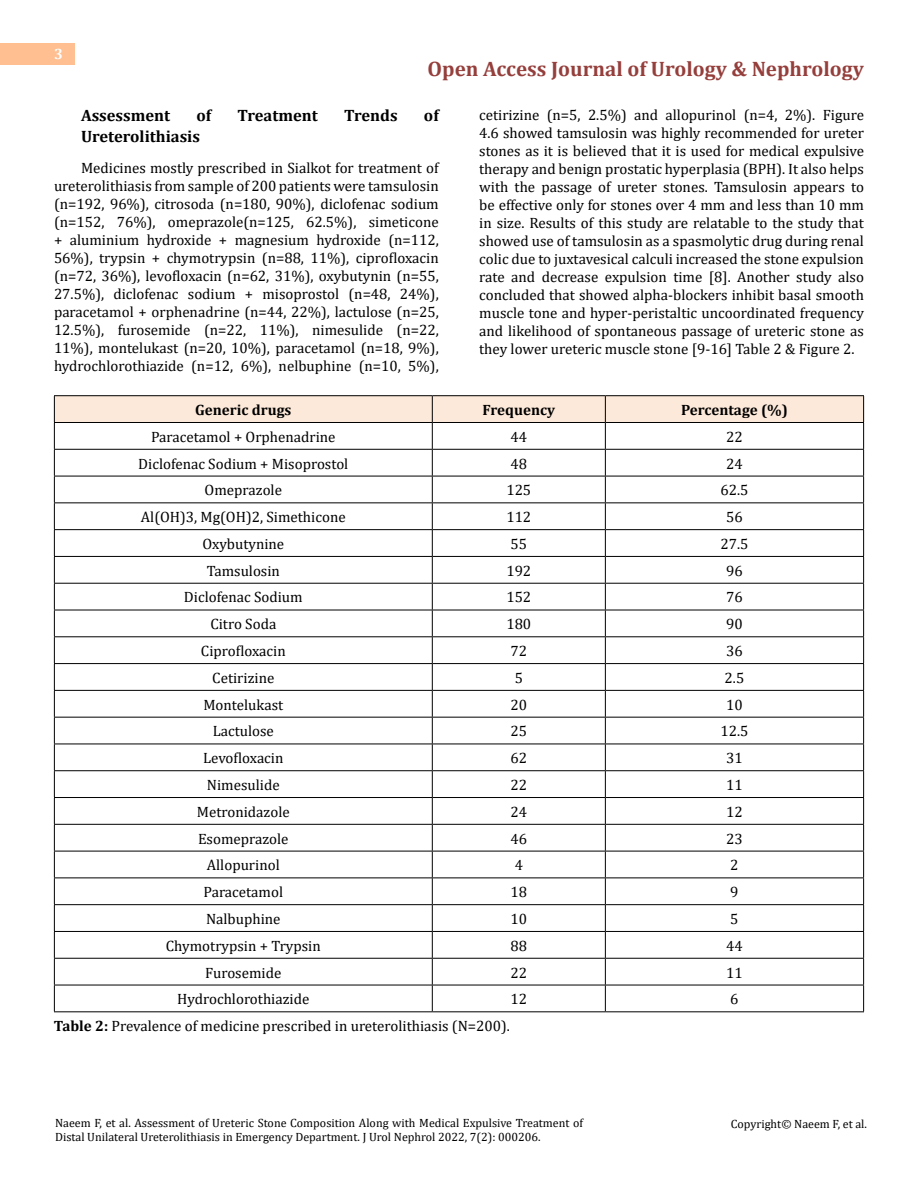
<style>
.page{position:relative;width:918px;height:1188px;background:#fff}
.page>*{position:absolute;margin:0;border:0;box-sizing:border-box;transform-origin:0 0}
.t1{font:700 21px "Cambria";color:#953f3c}
.t2{font:700 16.5px "Cambria";color:#000}
.t3{font:15px/18px "Cambria";color:#000;text-align:justify}
.t4{font:700 15px "Cambria";color:#000}
.t5{font:700 15px "Cambria";color:#fff}
.t6{font:12px/14.4px "Cambria";color:#000}
.s1{font-weight:700}
</style>
<div class="page">
<div style="left:0;top:43px;width:75px;height:21px;background:#ffbf91"></div>
<hr style="left:54px;top:395px;width:378px;height:1px;background:#000">
<hr style="left:432px;top:395px;width:173px;height:1px;background:#000">
<hr style="left:605px;top:395px;width:259px;height:1px;background:#000">
<hr style="left:54px;top:1011px;width:378px;height:1px;background:#000">
<hr style="left:432px;top:1011px;width:173px;height:1px;background:#000">
<hr style="left:605px;top:1011px;width:259px;height:1px;background:#000">
<svg style="left:54px;top:396px;width:810px;height:615px"></svg>
<p class="t5" style="left:54px;top:44px;width:10px">3</p>
<h1 class="t1" style="left:428px;top:54px;width:438px">Open Access Journal of Urology &amp; Nephrology</h1>
<p class="t2" style="left:81px;top:104px;width:91px">Assessment</p>
<p class="t2" style="left:197px;top:104px;width:16px">of</p>
<p class="t2" style="left:238px;top:104px;width:82px">Treatment</p>
<p class="t2" style="left:344px;top:104px;width:55px">Trends</p>
<p class="t2" style="left:424px;top:104px;width:16px">of</p>
<p class="t2" style="left:81px;top:125px;width:121px">Ureterolithiasis</p>
<p class="t3" style="left:54px;top:159px;width:386px;text-indent:27px">Medicines mostly prescribed in Sialkot for treatment of ureterolithiasis from sample of 200 patients were tamsulosin (n=192, 96%), citrosoda (n=180, 90%), diclofenac sodium (n=152, 76%), omeprazole(n=125, 62.5%), simeticone + aluminium hydroxide + magnesium hydroxide (n=112, 56%), trypsin + chymotrypsin (n=88, 11%), ciprofloxacin (n=72, 36%), levofloxacin (n=62, 31%), oxybutynin (n=55, 27.5%), diclofenac sodium + misoprostol (n=48, 24%), paracetamol + orphenadrine (n=44, 22%), lactulose (n=25, 12.5%), furosemide (n=22, 11%), nimesulide (n=22, 11%), montelukast (n=20, 10%), paracetamol (n=18, 9%), hydrochlorothiazide (n=12, 6%), nelbuphine (n=10, 5%),</p>
<p class="t3" style="left:479px;top:105px;width:386px">cetirizine (n=5, 2.5%) and allopurinol (n=4, 2%). Figure 4.6 showed tamsulosin was highly recommended for ureter stones as it is believed that it is used for medical expulsive therapy and benign prostatic hyperplasia (BPH). It also helps with the passage of ureter stones. Tamsulosin appears to be effective only for stones over 4 mm and less than 10 mm in size. Results of this study are relatable to the study that showed use of tamsulosin as a spasmolytic drug during renal colic due to juxtavesical calculi increased the stone expulsion rate and decrease expulsion time [8]. Another study also concluded that showed alpha-blockers inhibit basal smooth muscle tone and hyper-peristaltic uncoordinated frequency and likelihood of spontaneous passage of ureteric stone as they lower ureteric muscle stone [9-16] Table 2 &amp; Figure 2.</p>
<p class="t4" style="left:195px;top:399px;width:98px">Generic drugs</p>
<p class="t4" style="left:483px;top:399px;width:74px">Frequency</p>
<p class="t4" style="left:681px;top:399px;width:108px">Percentage (%)</p>
<p class="t3" style="left:151px;top:428px;width:186px">Paracetamol + Orphenadrine</p>
<p class="t3" style="left:511px;top:428px;width:18px">44</p>
<p class="t3" style="left:726px;top:428px;width:18px">22</p>
<p class="t3" style="left:138px;top:454px;width:212px">Diclofenac Sodium + Misoprostol</p>
<p class="t3" style="left:511px;top:454px;width:18px">48</p>
<p class="t3" style="left:726px;top:454px;width:18px">24</p>
<p class="t3" style="left:205px;top:481px;width:79px">Omeprazole</p>
<p class="t3" style="left:506px;top:481px;width:26px">125</p>
<p class="t3" style="left:720px;top:481px;width:30px">62.5</p>
<p class="t3" style="left:141px;top:508px;width:206px">Al(OH)3, Mg(OH)2, Simethicone</p>
<p class="t3" style="left:506px;top:508px;width:26px">112</p>
<p class="t3" style="left:726px;top:508px;width:18px">56</p>
<p class="t3" style="left:202px;top:535px;width:83px">Oxybutynine</p>
<p class="t3" style="left:511px;top:535px;width:18px">55</p>
<p class="t3" style="left:720px;top:535px;width:30px">27.5</p>
<p class="t3" style="left:207px;top:562px;width:75px">Tamsulosin</p>
<p class="t3" style="left:506px;top:562px;width:26px">192</p>
<p class="t3" style="left:726px;top:562px;width:18px">96</p>
<p class="t3" style="left:184px;top:588px;width:120px">Diclofenac Sodium</p>
<p class="t3" style="left:506px;top:588px;width:26px">152</p>
<p class="t3" style="left:726px;top:588px;width:18px">76</p>
<p class="t3" style="left:210px;top:615px;width:67px">Citro Soda</p>
<p class="t3" style="left:506px;top:615px;width:26px">180</p>
<p class="t3" style="left:726px;top:615px;width:18px">90</p>
<p class="t3" style="left:201px;top:642px;width:86px">Ciprofloxacin</p>
<p class="t3" style="left:511px;top:642px;width:18px">72</p>
<p class="t3" style="left:726px;top:642px;width:18px">36</p>
<p class="t3" style="left:212px;top:669px;width:64px">Cetirizine</p>
<p class="t3" style="left:515px;top:669px;width:10px">5</p>
<p class="t3" style="left:725px;top:669px;width:21px">2.5</p>
<p class="t3" style="left:203px;top:695px;width:81px">Montelukast</p>
<p class="t3" style="left:511px;top:695px;width:18px">20</p>
<p class="t3" style="left:726px;top:695px;width:18px">10</p>
<p class="t3" style="left:213px;top:722px;width:63px">Lactulose</p>
<p class="t3" style="left:511px;top:722px;width:18px">25</p>
<p class="t3" style="left:720px;top:722px;width:30px">12.5</p>
<p class="t3" style="left:203px;top:749px;width:82px">Levofloxacin</p>
<p class="t3" style="left:511px;top:749px;width:18px">62</p>
<p class="t3" style="left:726px;top:749px;width:18px">31</p>
<p class="t3" style="left:207px;top:776px;width:74px">Nimesulide</p>
<p class="t3" style="left:511px;top:776px;width:18px">22</p>
<p class="t3" style="left:726px;top:776px;width:18px">11</p>
<p class="t3" style="left:197px;top:803px;width:94px">Metronidazole</p>
<p class="t3" style="left:511px;top:803px;width:18px">24</p>
<p class="t3" style="left:726px;top:803px;width:18px">12</p>
<p class="t3" style="left:198px;top:829px;width:92px">Esomeprazole</p>
<p class="t3" style="left:511px;top:829px;width:18px">46</p>
<p class="t3" style="left:726px;top:829px;width:18px">23</p>
<p class="t3" style="left:207px;top:856px;width:74px">Allopurinol</p>
<p class="t3" style="left:515px;top:856px;width:10px">4</p>
<p class="t3" style="left:730px;top:856px;width:10px">2</p>
<p class="t3" style="left:203px;top:883px;width:81px">Paracetamol</p>
<p class="t3" style="left:511px;top:883px;width:18px">18</p>
<p class="t3" style="left:730px;top:883px;width:10px">9</p>
<p class="t3" style="left:206px;top:910px;width:76px">Nalbuphine</p>
<p class="t3" style="left:511px;top:910px;width:18px">10</p>
<p class="t3" style="left:730px;top:910px;width:10px">5</p>
<p class="t3" style="left:166px;top:937px;width:156px">Chymotrypsin + Trypsin</p>
<p class="t3" style="left:511px;top:937px;width:18px">88</p>
<p class="t3" style="left:726px;top:937px;width:18px">44</p>
<p class="t3" style="left:205px;top:963px;width:78px">Furosemide</p>
<p class="t3" style="left:511px;top:963px;width:18px">22</p>
<p class="t3" style="left:726px;top:963px;width:18px">11</p>
<p class="t3" style="left:177px;top:990px;width:134px">Hydrochlorothiazide</p>
<p class="t3" style="left:511px;top:990px;width:18px">12</p>
<p class="t3" style="left:730px;top:990px;width:10px">6</p>
<p class="t3" style="left:54px;top:1017px;width:457px"><span class="s1">Table 2:</span> Prevalence of medicine prescribed in ureterolithiasis (N=200).</p>
<p class="t6" style="left:55px;top:1115px;width:530px">Naeem F, et al. Assessment of Ureteric Stone Composition Along with Medical Expulsive Treatment of<br>Distal Unilateral Ureterolithiasis in Emergency Department. J Urol Nephrol 2022, 7(2): 000206.</p>
<p class="t6" style="left:731px;top:1117px;width:138px">Copyright© Naeem F, et al.</p>
</div>
